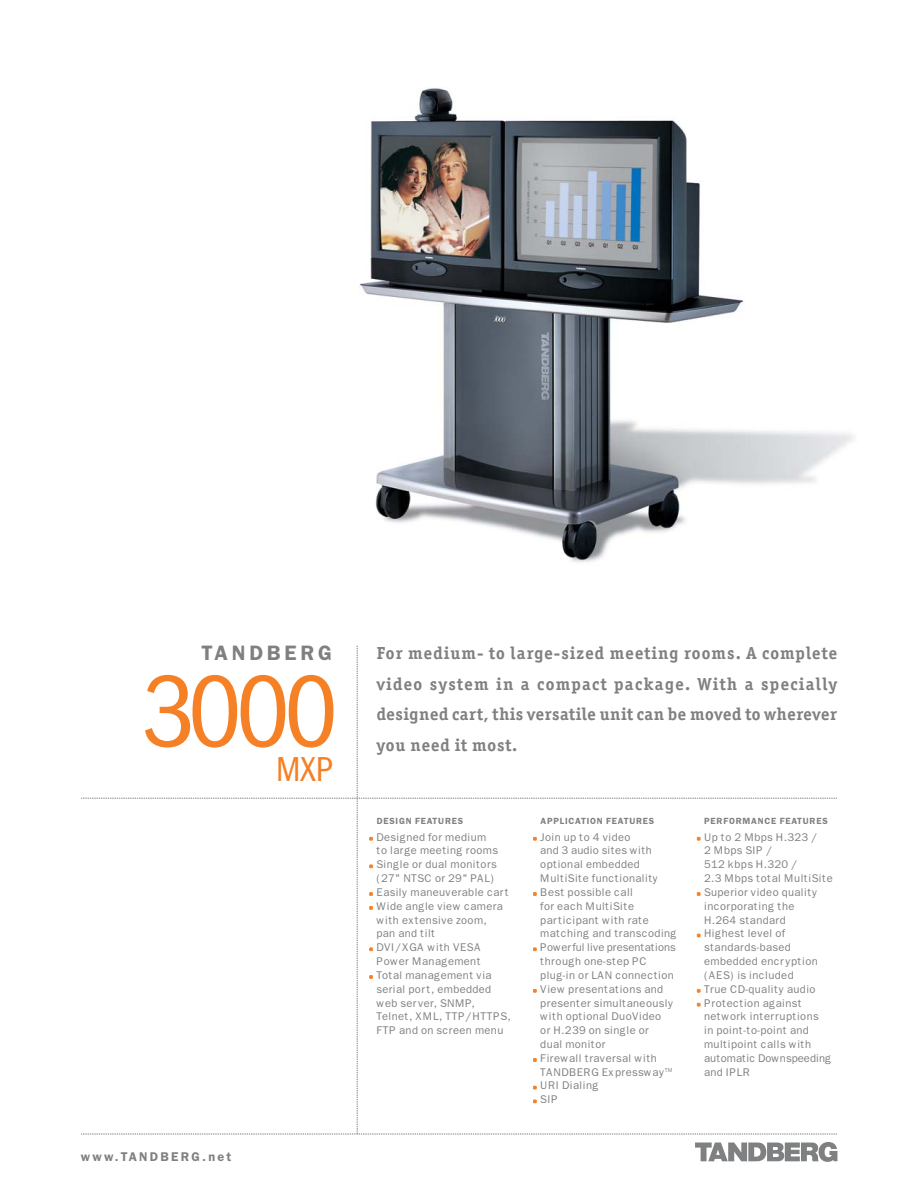
<style>
.page{position:relative;width:918px;height:1188px;background:#fff}
.page>*{position:absolute;margin:0;border:0;box-sizing:border-box;transform-origin:0 0}
.t1{font:condensed 104.7px "Franklin Gothic";color:#f58025}
.t2{font:condensed 35.85px "Franklin Gothic";color:#f58025}
.t3{font:600 21px "Franklin Gothic";letter-spacing:.18em;color:#7e8082}
.t4{font:700 18px/30.6px "Officina Serif";letter-spacing:.03em;color:#7e8082;text-align:justify}
.t5{font:600 12.75px "Franklin Gothic";letter-spacing:.18em;color:#7e8082}
.t6{font:11.25px/13.8px "Franklin Gothic";letter-spacing:.03em;color:#7e8082}
.t7{font:600 9px "Franklin Gothic";letter-spacing:.09em;color:#7e8082}
</style>
<div class="page">
<svg style="left:81px;top:646px;width:756px;height:489px"></svg>
<img style="left:359px;top:88px;width:495px;height:474px">
<svg style="left:695px;top:1142px;width:142px;height:20px"></svg>
<h3 class="t3" style="left:201px;top:646px;width:132px">TANDBERG</h3>
<h1 class="t1" style="left:143px;top:676px;width:197px">3000</h1>
<h2 class="t2" style="left:276px;top:757px;width:58px">MXP</h2>
<p class="t5" style="left:81px;top:1152px;width:152px">www.TANDBERG.net</p>
<h3 class="t4" style="left:377px;top:639px;width:462px">For medium- to large-sized meeting rooms. A complete video system in a compact package. With a specially designed cart, this versatile unit can be moved to wherever you need it most.</h3>
<p class="t7" style="left:377px;top:818px;width:88px">DESIGN FEATURES</p>
<p class="t6" style="left:377px;top:831px;width:136px">Designed for medium<br>to large meeting rooms<br>Single or dual monitors (27" NTSC or 29" PAL)<br>Easily maneuverable cart<br>Wide angle view camera with extensive zoom,<br>pan and tilt<br>DVI/XGA with VESA<br>Power Management<br>Total management via serial port, embedded web server, SNMP,<br>Telnet, XML, TTP/HTTPS,<br>FTP and on screen menu</p>
<p class="t7" style="left:540px;top:818px;width:115px">APPLICATION FEATURES</p>
<p class="t6" style="left:540px;top:831px;width:138px">Join up to 4 video<br>and 3 audio sites with optional embedded<br>MultiSite functionality<br>Best possible call<br>for each MultiSite participant with rate matching and transcoding<br>Powerful live presentations through one-step PC plug-in or LAN connection<br>View presentations and presenter simultaneously with optional DuoVideo<br>or H.239 on single or<br>dual monitor<br>Firewall traversal with<br>TANDBERG Expressway<sup>TM<br></sup>URI Dialing<br>SIP</p>
<p class="t7" style="left:704px;top:818px;width:125px">PERFORMANCE FEATURES</p>
<p class="t6" style="left:704px;top:831px;width:130px">Up to 2 Mbps H.323 /<br>2 Mbps SIP /<br>512 kbps H.320 /<br>2.3 Mbps total MultiSite<br>Superior video quality incorporating the<br>H.264 standard<br>Highest level of standards-based embedded encryption (AES) is included<br>True CD-quality audio<br>Protection against network interruptions<br>in point-to-point and multipoint calls with automatic Downspeeding and IPLR</p>
</div>
